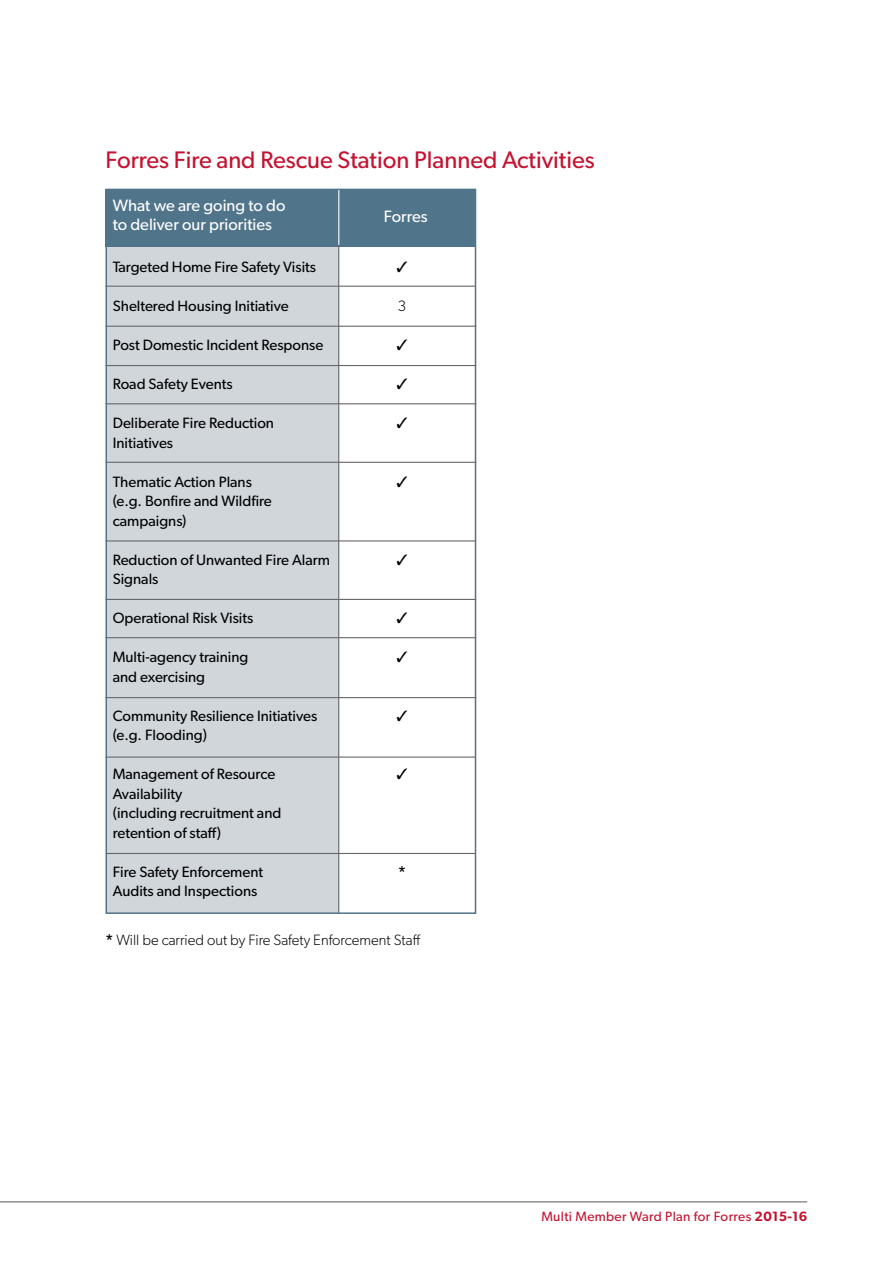
<style>
.page{position:relative;width:893px;height:1263px;background:#fff}
.page>*{position:absolute;margin:0;border:0;box-sizing:border-box;transform-origin:0 0}
.t1{font:24px "Gibson";color:#c41230}
.t2{font:16.5px/19.8px "Gibson";color:#fff}
.t3{font:15px/19.5px "Gibson";color:#000}
.t4{font:300 15px "Gibson";color:#000}
.t5{font:600 15px "Gibson";color:#000}
.t6{font:13.5px "Gibson";letter-spacing:.025em;color:#c41230}
.s1{font-weight:600}
</style>
<div class="page">
<hr style="left:0;top:1201px;width:807px;height:1px;background:#67686b">
<div style="left:107px;top:218px;width:232px;height:694px;background:#d1d6db"></div>
<div style="left:106px;top:189px;width:370px;height:58px;background:#50748a"></div>
<hr style="left:338px;top:245px;width:1px;height:669px;background:#67686b">
<hr style="left:338px;top:186px;width:1px;height:59px;background:#fff">
<hr style="left:106px;top:286px;width:370px;height:1px;background:#67686b">
<hr style="left:106px;top:326px;width:370px;height:1px;background:#67686b">
<hr style="left:106px;top:697px;width:370px;height:1px;background:#67686b">
<hr style="left:106px;top:756px;width:370px;height:2px;background:#67686b">
<hr style="left:106px;top:853px;width:370px;height:1px;background:#67686b">
<hr style="left:106px;top:365px;width:370px;height:1px;background:#67686b">
<hr style="left:106px;top:403px;width:370px;height:1px;background:#67686b">
<hr style="left:106px;top:462px;width:370px;height:1px;background:#67686b">
<hr style="left:106px;top:540px;width:370px;height:1px;background:#67686b">
<hr style="left:106px;top:599px;width:370px;height:1px;background:#67686b">
<hr style="left:106px;top:637px;width:370px;height:1px;background:#67686b">
<div style="left:106px;top:189px;width:370px;height:725px;border:2px solid #50748a"></div>
<h1 class="t1" style="left:106px;top:145px;width:491px">Forres Fire and Rescue Station Planned Activities</h1>
<p class="t2" style="left:113px;top:195px;width:174px">What we are going to do to deliver our priorities</p>
<p class="t2" style="left:384px;top:207px;width:45px">Forres</p>
<p class="t3" style="left:113px;top:257px;width:205px">Targeted Home Fire Safety Visits</p>
<p class="t3" style="left:113px;top:296px;width:178px">Sheltered Housing Initiative</p>
<p class="t3" style="left:113px;top:335px;width:212px">Post Domestic Incident Response</p>
<p class="t3" style="left:113px;top:374px;width:121px">Road Safety Events</p>
<p class="t3" style="left:113px;top:413px;width:163px">Deliberate Fire Reduction<br>Initiatives</p>
<p class="t3" style="left:113px;top:471px;width:161px">Thematic Action Plans (e.g. Bonfire and Wildfire campaigns)</p>
<p class="t3" style="left:113px;top:549px;width:219px">Reduction of Unwanted Fire Alarm<br>Signals</p>
<p class="t3" style="left:113px;top:608px;width:142px">Operational Risk Visits</p>
<p class="t3" style="left:113px;top:647px;width:137px">Multi-agency training and exercising</p>
<p class="t3" style="left:113px;top:705px;width:206px">Community Resilience Initiatives (e.g. Flooding)</p>
<p class="t3" style="left:113px;top:764px;width:170px">Management of Resource<br>Availability<br>(including recruitment and retention of staff)</p>
<p class="t3" style="left:113px;top:861px;width:152px">Fire Safety Enforcement<br>Audits and Inspections</p>
<p class="t4" style="left:398px;top:297px;width:10px">3</p>
<p class="t5" style="left:398px;top:862px;width:9px">*</p>
<p class="t4" style="left:106px;top:930px;width:316px"><span class="s1">*</span> Will be carried out by Fire Safety Enforcement Staff</p>
<p class="t6" style="left:541px;top:1208px;width:267px">Multi Member Ward Plan for Forres <span class="s1">2015-16</span></p>
</div>
